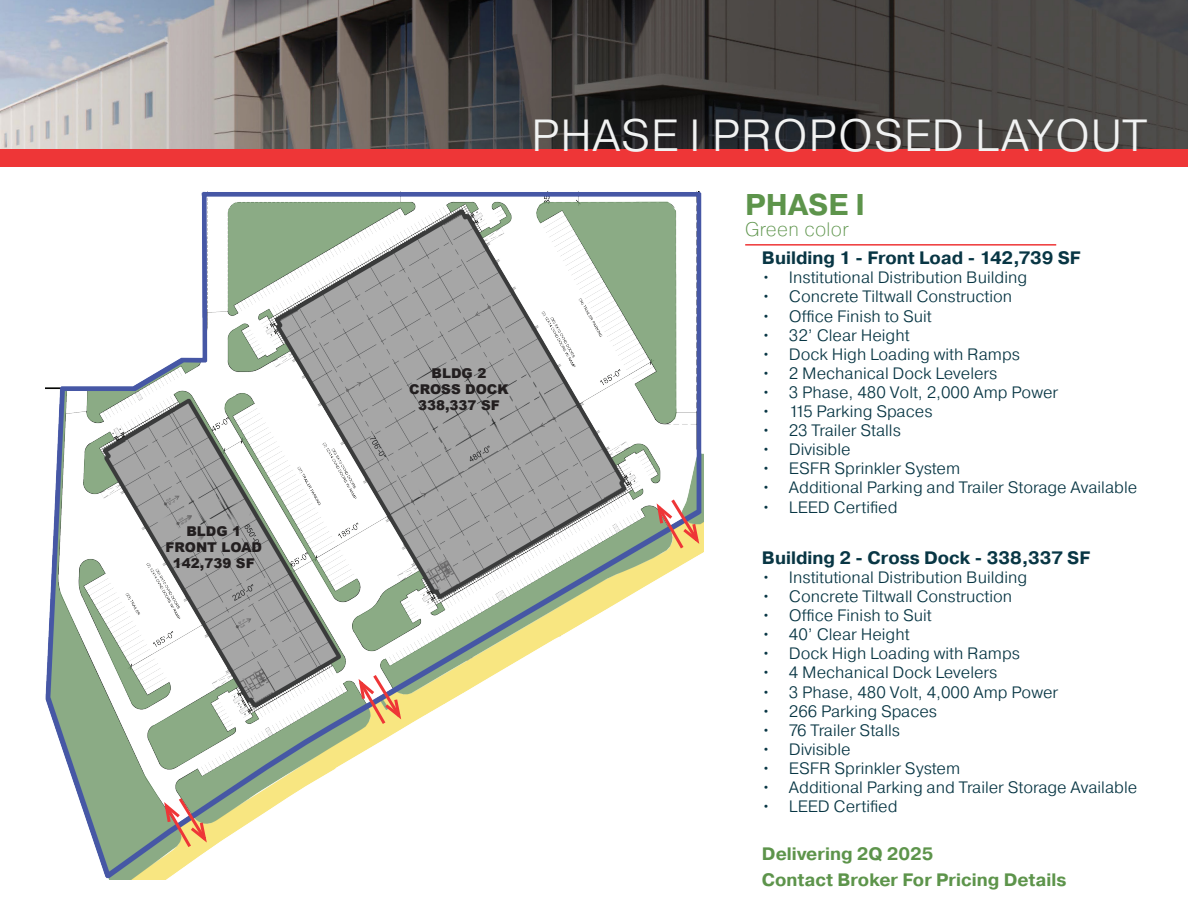
<style>
.page{position:relative;width:1188px;height:918px;background:#fff}
.page>*{position:absolute;margin:0;border:0;box-sizing:border-box;transform-origin:0 0}
.t1{font:300 45px "Pragmatica";letter-spacing:.01em;color:#f1f2f2}
.t2{font:700 30px "Pragmatica";color:#5d944b}
.t3{font:200 19.5px "Pragmatica";letter-spacing:.02em;color:#5d944b}
.t4{font:700 18px "Pragmatica";color:#083644}
.t5{font:700 18px "Pragmatica";color:#5d944b}
.t6{font:300 16.5px "Pragmatica";color:#083644}
.t7{font:900 13.5px "Arial";color:#231f20}
</style>
<div class="page">
<img style="left:0;top:0;width:1188px;height:150px">
<div style="left:0;top:150px;width:1188px;height:17px;background:#ee3637"></div>
<img style="left:46px;top:192px;width:657px;height:687px">
<hr style="left:745px;top:244px;width:311px;height:2px;background:#ee3637">
<svg style="left:162px;top:795px;width:47px;height:55px;background:#bda78a"></svg>
<svg style="left:654px;top:496px;width:48px;height:56px"></svg>
<svg style="left:356px;top:672px;width:48px;height:55px"></svg>
<p class="t7" style="left:186px;top:521px;width:56px">BLDG 1</p>
<p class="t7" style="left:166px;top:537px;width:98px">FRONT LOAD</p>
<p class="t7" style="left:173px;top:553px;width:83px">142,739 SF</p>
<p class="t7" style="left:432px;top:363px;width:56px">BLDG 2</p>
<p class="t7" style="left:409px;top:380px;width:101px">CROSS DOCK</p>
<p class="t7" style="left:418px;top:396px;width:83px">338,337 SF</p>
<p class="t1" style="left:531px;top:107px;width:618px">PHASE I PROPOSED LAYOUT</p>
<p class="t2" style="left:745px;top:186px;width:121px">PHASE I</p>
<p class="t3" style="left:745px;top:217px;width:105px">Green color</p>
<p class="t4" style="left:762px;top:246px;width:320px">Building 1 - Front Load - 142,739 SF</p>
<p class="t6" style="left:762px;top:267px;width:267px">• Institutional Distribution Building</p>
<p class="t6" style="left:762px;top:286px;width:252px">• Concrete Tiltwall Construction</p>
<p class="t6" style="left:762px;top:305px;width:171px">• Office Finish to Suit</p>
<p class="t6" style="left:762px;top:324px;width:149px">• 32’ Clear Height</p>
<p class="t6" style="left:762px;top:344px;width:260px">• Dock High Loading with Ramps</p>
<p class="t6" style="left:762px;top:363px;width:237px">• 2 Mechanical Dock Levelers</p>
<p class="t6" style="left:762px;top:382px;width:298px">• 3 Phase, 480 Volt, 2,000 Amp Power</p>
<p class="t6" style="left:762px;top:401px;width:172px">• 115 Parking Spaces</p>
<p class="t6" style="left:762px;top:420px;width:140px">• 23 Trailer Stalls</p>
<p class="t6" style="left:762px;top:439px;width:90px">• Divisible</p>
<p class="t6" style="left:762px;top:458px;width:200px">• ESFR Sprinkler System</p>
<p class="t6" style="left:762px;top:477px;width:377px">• Additional Parking and Trailer Storage Available</p>
<p class="t6" style="left:762px;top:496px;width:137px">• LEED Certified</p>
<p class="t4" style="left:762px;top:546px;width:330px">Building 2 - Cross Dock - 338,337 SF</p>
<p class="t6" style="left:762px;top:567px;width:267px">• Institutional Distribution Building</p>
<p class="t6" style="left:762px;top:586px;width:252px">• Concrete Tiltwall Construction</p>
<p class="t6" style="left:762px;top:605px;width:171px">• Office Finish to Suit</p>
<p class="t6" style="left:762px;top:624px;width:149px">• 40’ Clear Height</p>
<p class="t6" style="left:762px;top:643px;width:260px">• Dock High Loading with Ramps</p>
<p class="t6" style="left:762px;top:662px;width:237px">• 4 Mechanical Dock Levelers</p>
<p class="t6" style="left:762px;top:681px;width:298px">• 3 Phase, 480 Volt, 4,000 Amp Power</p>
<p class="t6" style="left:762px;top:700px;width:177px">• 266 Parking Spaces</p>
<p class="t6" style="left:762px;top:720px;width:140px">• 76 Trailer Stalls</p>
<p class="t6" style="left:762px;top:739px;width:90px">• Divisible</p>
<p class="t6" style="left:762px;top:758px;width:200px">• ESFR Sprinkler System</p>
<p class="t6" style="left:762px;top:777px;width:377px">• Additional Parking and Trailer Storage Available</p>
<p class="t6" style="left:762px;top:796px;width:137px">• LEED Certified</p>
<p class="t5" style="left:762px;top:842px;width:173px">Delivering 2Q 2025</p>
<p class="t5" style="left:762px;top:868px;width:306px">Contact Broker For Pricing Details</p>
</div>
